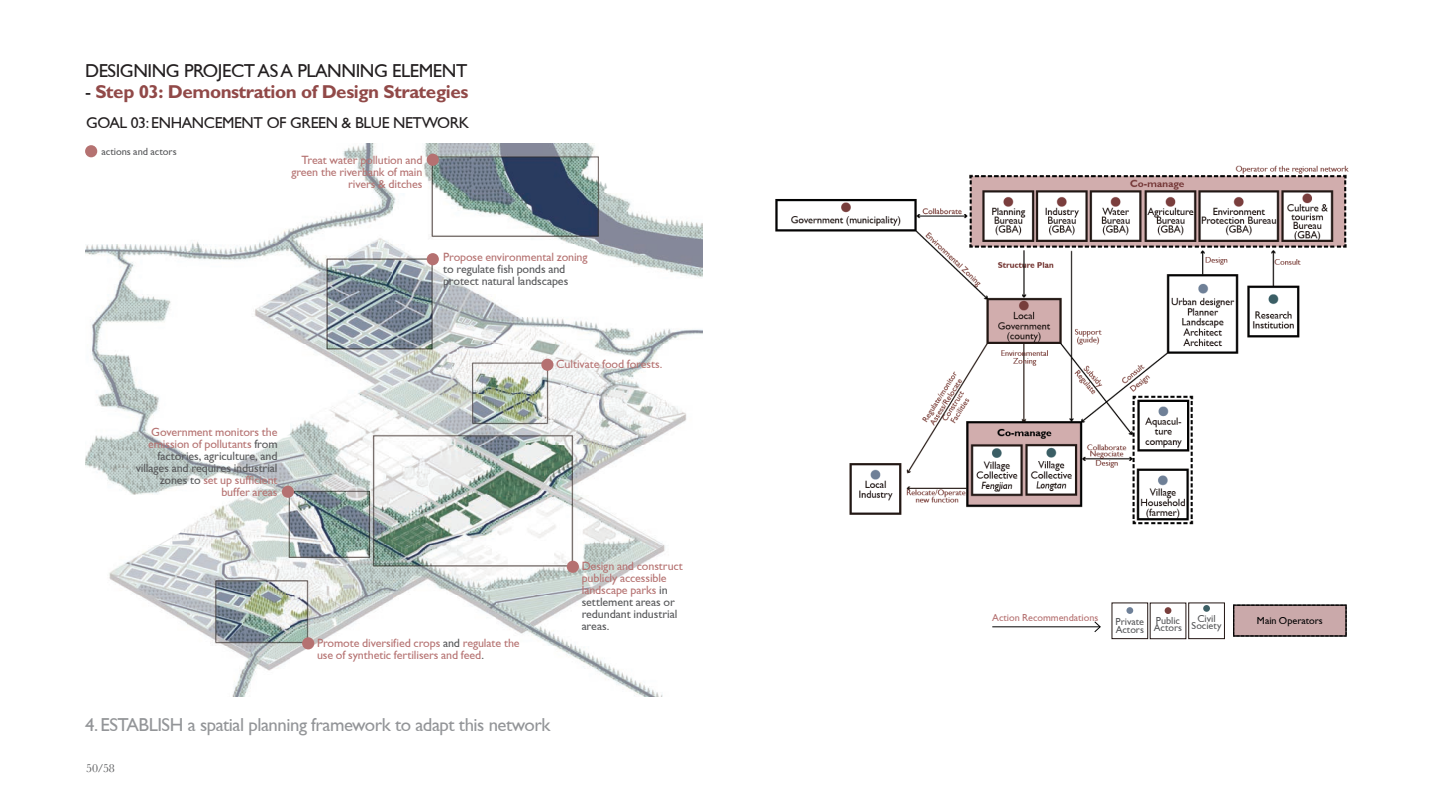
<style>
.page{position:relative;width:1441px;height:810px;background:#fff}
.page>*{position:absolute;margin:0;border:0;box-sizing:border-box;transform-origin:0 0}
.t1{font:18.75px "Gill Sans";letter-spacing:-.025em;color:#939598}
.t2{font:700 18.75px "Gill Sans";letter-spacing:-.025em;color:#914948}
.t3{font:18.75px "Gill Sans";letter-spacing:-.025em;color:#231f20}
.t4{font:15.75px "Gill Sans";letter-spacing:-.025em;color:#231f20}
.t5{font:12px/12px "Gill Sans";letter-spacing:-.01em;color:#b57271;text-align:right}
.t6{font:12px/12px "Gill Sans";letter-spacing:-.01em;color:#57585a}
.t7{font:12px "Baskerville";color:#57585a}
.t8{font:10.35px "Gill Sans";letter-spacing:-.005em;color:#57585a}
.t9{font:10.2px/7.5px "Gill Sans";color:#57585a}
.t10{font:10.2px "Gill Sans";letter-spacing:-.005em;color:#b57171}
.t11{font:10.2px "Gill Sans";color:#000}
.s1{font-weight:400;color:#231f20}
.s2{color:#57585a}
</style>
<div class="page">
<img style="left:85px;top:144px;width:617px;height:552px">
<div style="left:541px;top:359px;width:12px;height:12px;background:#b57171;border-radius:50%"></div>
<div style="left:566px;top:561px;width:13px;height:12px;background:#b57171;border-radius:50%"></div>
<div style="left:302px;top:637px;width:12px;height:12px;background:#b57171;border-radius:50%"></div>
<div style="left:426px;top:253px;width:13px;height:12px;background:#b57171;border-radius:50%"></div>
<div style="left:426px;top:154px;width:13px;height:12px;background:#b57171;border-radius:50%"></div>
<div style="left:282px;top:486px;width:12px;height:12px;background:#b57171;border-radius:50%"></div>
<div style="left:85px;top:145px;width:12px;height:12px;background:#b57271;border-radius:50%"></div>
<img style="left:775px;top:165px;width:574px;height:360px">
<hr style="left:992px;top:626px;width:107px;height:1px;background:#000">
<svg style="left:1093px;top:621px;width:8px;height:11px"></svg>
<div style="left:1126px;top:607px;width:6px;height:7px;background:#6e8098;border-radius:50%"></div>
<div style="left:1164px;top:607px;width:7px;height:7px;background:#793f3d;border-radius:50%"></div>
<div style="left:1188px;top:603px;width:36px;height:36px;background:#fff;border:1px solid #221512"></div>
<svg style="left:1202px;top:605px;width:7px;height:7px"></svg>
<svg style="left:1233px;top:604px;width:113px;height:1px"></svg>
<svg style="left:1233px;top:605px;width:113px;height:32px;background:#b79a9b"></svg>
<h1 class="t3" style="left:85px;top:60px;width:384px">DESIGNING PROJECT AS A PLANNING ELEMENT</h1>
<h1 class="t2" style="left:85px;top:80px;width:385px"><span class="s1">-</span> Step 03: Demonstration of Design Strategies</h1>
<h2 class="t4" style="left:86px;top:114px;width:384px">GOAL 03: ENHANCEMENT OF GREEN &amp; BLUE NETWORK</h2>
<p class="t8" style="left:101px;top:145px;width:77px">actions and actors</p>
<p class="t5" style="left:291px;top:154px;width:133px">Treat water pollution and green the riverbank of main rivers &amp; ditches</p>
<p class="t5" style="left:443px;top:251px;width:146px">Propose environmental zoning</p>
<p class="t6" style="left:443px;top:263px;width:127px">to regulate fish ponds and protect natural landscapes</p>
<p class="t5" style="left:136px;top:426px;width:143px">Government monitors the emission of pollutants <span class="s2">from factories, agriculture, and villages and requires industrial zones to</span> set up sufficient buffer areas</p>
<p class="t5" style="left:556px;top:358px;width:108px">Cultivate food forests.</p>
<p class="t5" style="left:317px;top:637px;width:204px;text-align:left">Promote diversified crops <span class="s2">and</span> regulate the use of synthetic fertilisers and feed<span class="s2">.</span></p>
<p class="t5" style="left:581px;top:560px;width:103px;text-align:left">Design and construct publicly accessible landscape parks <span class="s2">in settlement areas or redundant industrial areas.</span></p>
<h1 class="t1" style="left:85px;top:714px;width:466px">4. ESTABLISH a spatial planning framework to adapt this network</h1>
<p class="t7" style="left:86px;top:760px;width:30px">50/58</p>
<p class="t10" style="left:992px;top:612px;width:108px">Action Recommendations</p>
<p class="t9" style="left:1115px;top:618px;width:30px">Private<br>Actors</p>
<p class="t9" style="left:1153px;top:617px;width:30px">Public<br>Actors</p>
<p class="t9" style="left:1191px;top:615px;width:31px;text-align:center">Civil<br>Society</p>
<p class="t11" style="left:1256px;top:615px;width:67px">Main Operators</p>
</div>
